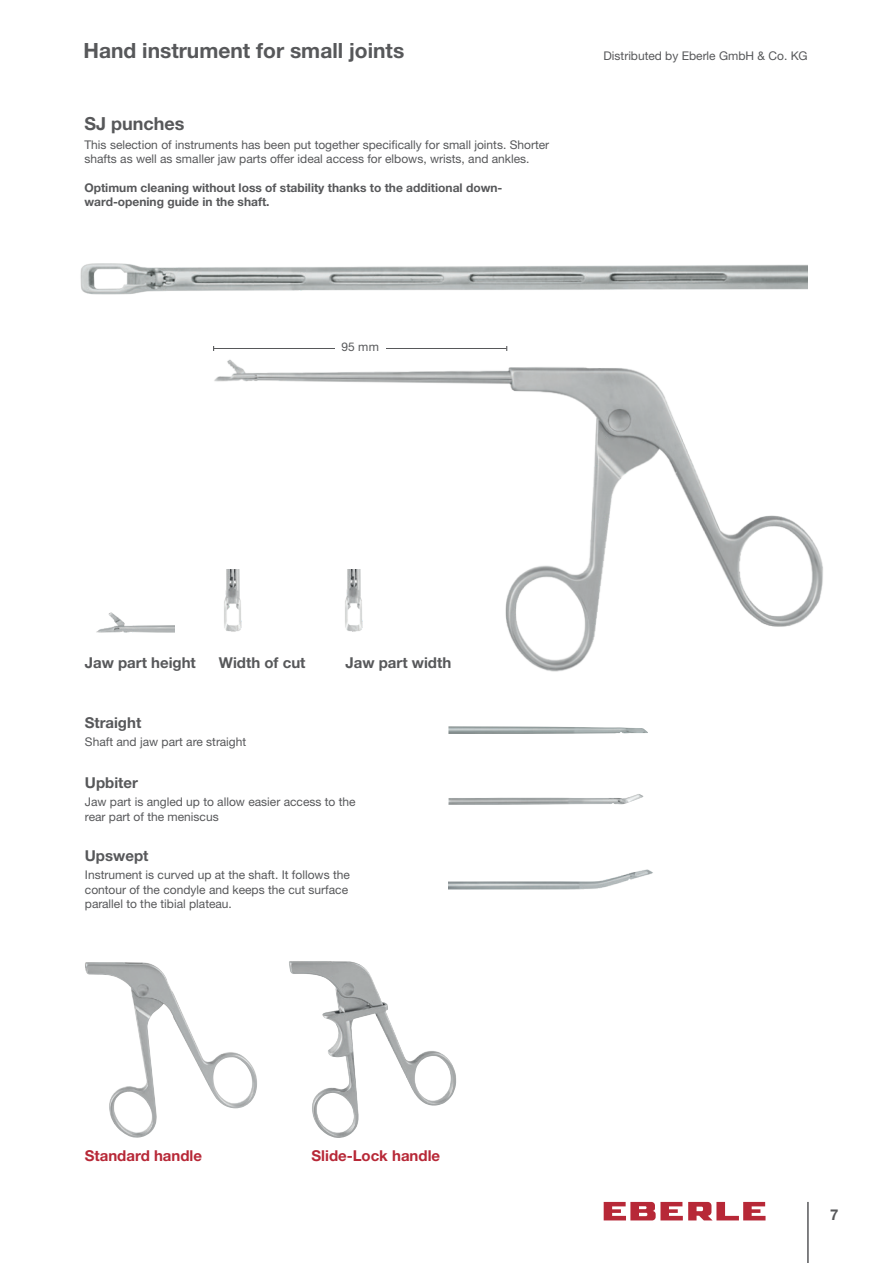
<style>
.page{position:relative;width:893px;height:1263px;background:#fff}
.page>*{position:absolute;margin:0;border:0;box-sizing:border-box;transform-origin:0 0}
.t1{font:700 21px "Helvetica Neue LTW1 G";color:#57585a}
.t2{font:700 18px "Helvetica Neue LTW1 G";color:#57585a}
.t3{font:700 15px "Helvetica Neue LTW1 G";color:#57585a}
.t4{font:700 15px "Helvetica Neue LTW1 G";color:#b72837}
.t5{font:12px/14.4px "Helvetica Neue LTW1 G";color:#57585a}
.t6{font:700 12px/14.4px "Helvetica Neue LTW1 G";color:#57585a}
</style>
<div class="page">
<hr style="left:807px;top:1202px;width:2px;height:61px;background:#57585a">
<svg style="left:604px;top:1202px;width:161px;height:18px"></svg>
<img style="left:214px;top:346px;width:609px;height:326px">
<img style="left:214px;top:570px;width:50px;height:73px">
<img style="left:325px;top:569px;width:60px;height:74px">
<img style="left:96px;top:612px;width:78px;height:21px">
<img style="left:85px;top:962px;width:172px;height:176px">
<img style="left:289px;top:961px;width:167px;height:177px">
<img style="left:448px;top:869px;width:205px;height:21px">
<img style="left:448px;top:794px;width:196px;height:11px">
<img style="left:448px;top:726px;width:200px;height:8px">
<img style="left:80px;top:263px;width:728px;height:32px">
<hr style="left:214px;top:348px;width:293px;height:1px;background:#57585a">
<div style="left:335px;top:342px;width:50px;height:10px;background:#fff"></div>
<h1 class="t1" style="left:84px;top:37px;width:322px">Hand instrument for small joints</h1>
<h2 class="t2" style="left:84px;top:112px;width:102px">SJ punches</h2>
<p class="t5" style="left:84px;top:137px;width:466px">This selection of instruments has been put together specifically for small joints. Shorter shafts as well as smaller jaw parts offer ideal access for elbows, wrists, and ankles.</p>
<p class="t6" style="left:84px;top:180px;width:420px">Optimum cleaning without loss of stability thanks to the additional down&shy;ward-opening guide in the shaft.</p>
<p class="t5" style="left:341px;top:340px;width:39px">95 mm</p>
<p class="t5" style="left:603px;top:49px;width:206px">Distributed by Eberle GmbH &amp; Co. KG</p>
<p class="t3" style="left:85px;top:653px;width:113px">Jaw part height</p>
<p class="t3" style="left:219px;top:653px;width:88px">Width of cut</p>
<p class="t3" style="left:345px;top:653px;width:107px">Jaw part width</p>
<p class="t3" style="left:85px;top:713px;width:58px">Straight</p>
<p class="t5" style="left:85px;top:735px;width:163px">Shaft and jaw part are straight</p>
<p class="t3" style="left:85px;top:773px;width:54px">Upbiter</p>
<p class="t5" style="left:85px;top:795px;width:272px">Jaw part is angled up to allow easier access to the rear part of the meniscus</p>
<p class="t3" style="left:85px;top:846px;width:65px">Upswept</p>
<p class="t5" style="left:85px;top:868px;width:267px">Instrument is curved up at the shaft. It follows the contour of the condyle and keeps the cut surface parallel to the tibial plateau.</p>
<p class="t4" style="left:85px;top:1147px;width:119px">Standard handle</p>
<p class="t4" style="left:312px;top:1147px;width:130px">Slide-Lock handle</p>
<p class="t3" style="left:830px;top:1205px;width:10px">7</p>
</div>
